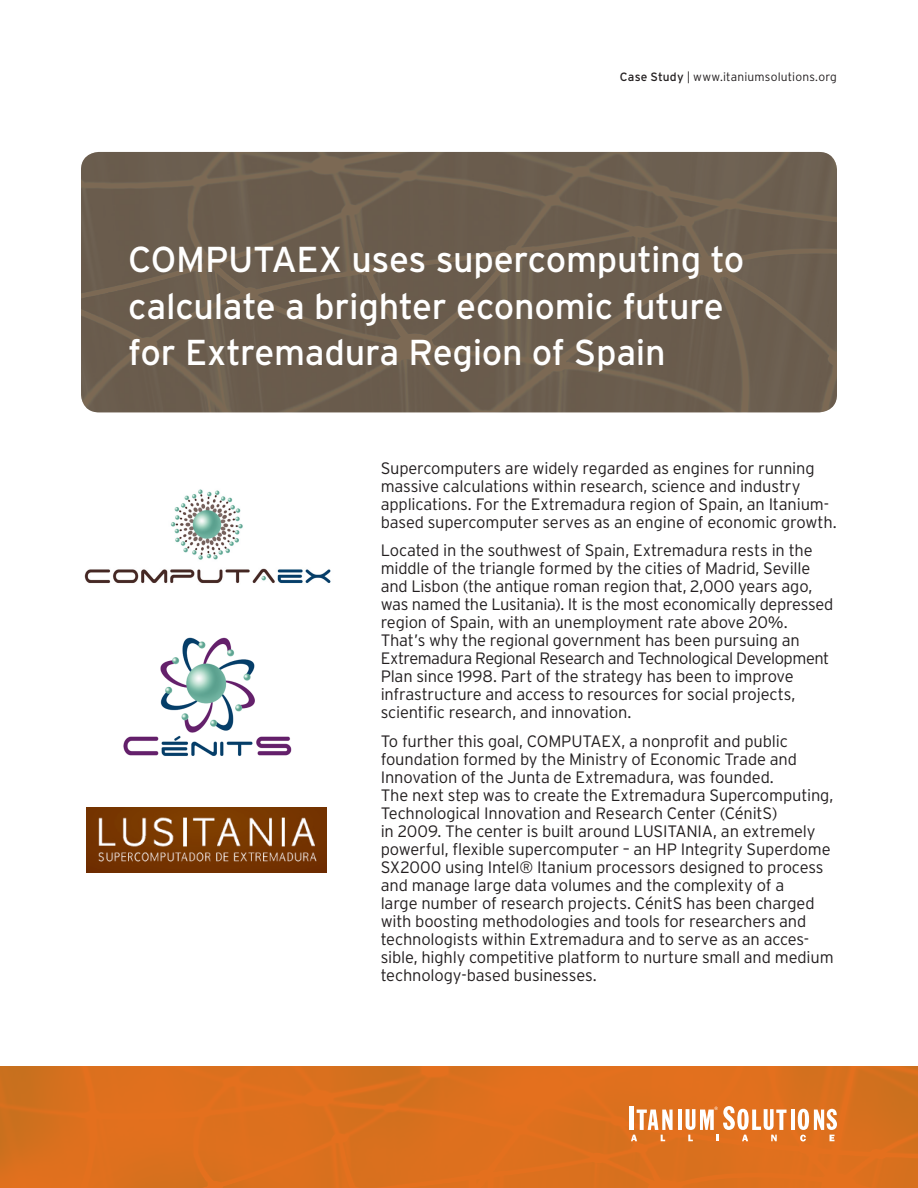
<style>
.page{position:relative;width:918px;height:1188px;background:#fff}
.page>*{position:absolute;margin:0;border:0;box-sizing:border-box;transform-origin:0 0}
._1a_-_document_title{font:36px/46.5px "Interstate";letter-spacing:-.01em;color:#fff}
._1d_-_intro_copy{font:300 16.5px/18px "Interstate";letter-spacing:-.01em;color:#231f20}
._1e_-_content_descri{font:300 12px "Interstate";letter-spacing:.015em;color:#231f20}
.s1{font-weight:400}
</style>
<div class="page">
<img style="left:0;top:1066px;width:918px;height:122px">
<hr style="left:791px;top:1110px;width:4px;height:20px;background:#fff">
<svg style="left:798px;top:1109px;width:39px;height:33px"></svg>
<div style="left:629px;top:1107px;width:5px;height:23px;background:#fff"></div>
<svg style="left:631px;top:1110px;width:42px;height:31px"></svg>
<hr style="left:678px;top:1110px;width:4px;height:20px;background:#fff">
<svg style="left:686px;top:1106px;width:101px;height:35px"></svg>
<img style="left:81px;top:152px;width:756px;height:260px">
<img style="left:84px;top:489px;width:247px;height:95px">
<img style="left:123px;top:637px;width:169px;height:119px">
<img style="left:87px;top:807px;width:240px;height:65px">
<p class="_1e_-_content_descri" style="left:620px;top:70px;width:219px"><span class="s1">Case Study</span> | www.itaniumsolutions.org</p>
<p class="_1a_-_document_title" style="left:128px;top:236px;width:618px">COMPUTAEX uses supercomputing to calculate a brighter economic future for Extremadura Region of Spain</p>
<p class="_1d_-_intro_copy" style="left:381px;top:459px;width:458px">Supercomputers are widely regarded as engines for running massive calculations within research, science and industry applications. For the Extremadura region of Spain, an Itanium&shy;based supercomputer serves as an engine of economic growth.</p>
<p class="_1d_-_intro_copy" style="left:381px;top:541px;width:454px">Located in the southwest of Spain, Extremadura rests in the middle of the triangle formed by the cities of Madrid, Seville and Lisbon (the antique roman region that, 2,000 years ago, was named the Lusitania). It is the most economically depressed region of Spain, with an unemployment rate above 20%.<br>That’s why the regional government has been pursuing an Extremadura Regional Research and Technological Development Plan since 1998. Part of the strategy has been to improve infrastructure and access to resources for social projects, scientific research, and innovation.</p>
<p class="_1d_-_intro_copy" style="left:381px;top:732px;width:455px">To further this goal, COMPUTAEX, a nonprofit and public foundation formed by the Ministry of Economic Trade and Innovation of the Junta de Extremadura, was founded.<br>The next step was to create the Extremadura Supercomputing, Technological Innovation and Research Center (CénitS)<br>in 2009. The center is built around LUSITANIA, an extremely powerful, flexible supercomputer – an HP Integrity Superdome SX2000 using Intel® Itanium processors designed to process and manage large data volumes and the complexity of a<br>large number of research projects. CénitS has been charged with boosting methodologies and tools for researchers and technologists within Extremadura and to serve as an acces&shy;sible, highly competitive platform to nurture small and medium technology-based businesses.</p>
</div>
